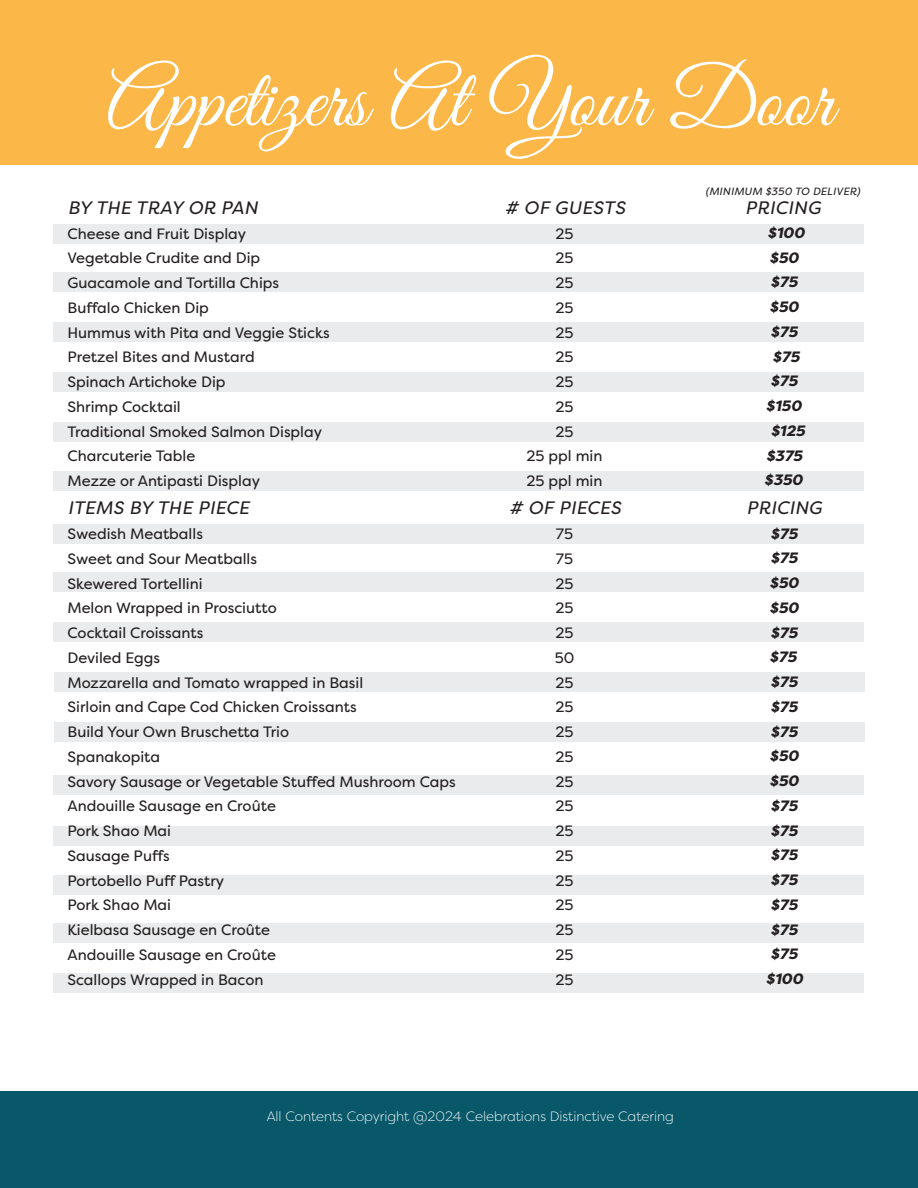
<style>
.page{position:relative;width:918px;height:1188px;background:#fff}
.page>*{position:absolute;margin:0;border:0;box-sizing:border-box;transform-origin:0 0}
.t1{font:84px "Great Vibes";color:#fff}
.t2{font:italic 18px "Filson Pro";letter-spacing:.02em;color:#231f20}
.t3{font:15px "Filson Pro";color:#231f20}
.t4{font:italic 800 15px "Filson Pro";color:#231f20}
.t5{font:300 13.5px "Filson Pro";color:#fff}
.t6{font:italic 10.5px "Filson Pro";letter-spacing:.02em;color:#231f20}
</style>
<div class="page">
<div style="left:1px;top:1091px;width:917px;height:97px;background:#08586a"></div>
<div style="left:1px;top:0;width:917px;height:165px;background:#fbb747"></div>
<div style="left:53px;top:224px;width:810px;height:19px;background:#eaebec"></div>
<div style="left:53px;top:273px;width:810px;height:19px;background:#eaebec"></div>
<div style="left:53px;top:323px;width:810px;height:19px;background:#eaebec"></div>
<div style="left:53px;top:373px;width:810px;height:19px;background:#eaebec"></div>
<div style="left:53px;top:423px;width:810px;height:19px;background:#eaebec"></div>
<div style="left:53px;top:471px;width:810px;height:19px;background:#eaebec"></div>
<div style="left:53px;top:524px;width:810px;height:19px;background:#eaebec"></div>
<div style="left:53px;top:573px;width:810px;height:19px;background:#eaebec"></div>
<div style="left:53px;top:623px;width:810px;height:19px;background:#eaebec"></div>
<div style="left:54px;top:673px;width:810px;height:19px;background:#eaebec"></div>
<div style="left:54px;top:723px;width:810px;height:19px;background:#eaebec"></div>
<div style="left:53px;top:776px;width:810px;height:19px;background:#eaebec"></div>
<div style="left:53px;top:826px;width:810px;height:19px;background:#eaebec"></div>
<div style="left:53px;top:876px;width:810px;height:19px;background:#eaebec"></div>
<div style="left:53px;top:924px;width:810px;height:19px;background:#eaebec"></div>
<div style="left:53px;top:974px;width:810px;height:19px;background:#eaebec"></div>
<h1 class="t1" style="left:107px;top:54px;width:728px">Appetizers At Your Door</h1>
<p class="t2" style="left:68px;top:195px;width:192px">BY THE TRAY OR PAN</p>
<p class="t2" style="left:505px;top:195px;width:122px"># OF GUESTS</p>
<p class="t6" style="left:706px;top:184px;width:156px">(MINIMUM $350 TO DELIVER)</p>
<p class="t2" style="left:745px;top:195px;width:77px">PRICING</p>
<p class="t3" style="left:68px;top:223px;width:180px">Cheese and Fruit Display</p>
<p class="t3" style="left:555px;top:223px;width:20px">25</p>
<p class="t4" style="left:768px;top:223px;width:38px">$100</p>
<p class="t3" style="left:68px;top:248px;width:194px">Vegetable Crudite and Dip</p>
<p class="t3" style="left:555px;top:248px;width:20px">25</p>
<p class="t4" style="left:770px;top:248px;width:31px">$50</p>
<p class="t3" style="left:68px;top:273px;width:213px">Guacamole and Tortilla Chips</p>
<p class="t3" style="left:555px;top:273px;width:20px">25</p>
<p class="t4" style="left:771px;top:273px;width:28px">$75</p>
<p class="t3" style="left:68px;top:297px;width:143px">Buffalo Chicken Dip</p>
<p class="t3" style="left:555px;top:297px;width:20px">25</p>
<p class="t4" style="left:770px;top:298px;width:31px">$50</p>
<p class="t3" style="left:68px;top:322px;width:264px">Hummus with Pita and Veggie Sticks</p>
<p class="t3" style="left:555px;top:322px;width:20px">25</p>
<p class="t4" style="left:771px;top:322px;width:28px">$75</p>
<p class="t3" style="left:68px;top:347px;width:189px">Pretzel Bites and Mustard</p>
<p class="t3" style="left:555px;top:347px;width:20px">25</p>
<p class="t4" style="left:773px;top:347px;width:28px">$75</p>
<p class="t3" style="left:68px;top:372px;width:160px">Spinach Artichoke Dip</p>
<p class="t3" style="left:555px;top:372px;width:20px">25</p>
<p class="t4" style="left:771px;top:372px;width:28px">$75</p>
<p class="t3" style="left:68px;top:396px;width:115px">Shrimp Cocktail</p>
<p class="t3" style="left:555px;top:396px;width:20px">25</p>
<p class="t4" style="left:766px;top:397px;width:37px">$150</p>
<p class="t3" style="left:68px;top:421px;width:256px">Traditional Smoked Salmon Display</p>
<p class="t3" style="left:555px;top:421px;width:20px">25</p>
<p class="t4" style="left:771px;top:421px;width:36px">$125</p>
<p class="t3" style="left:68px;top:446px;width:129px">Charcuterie Table</p>
<p class="t3" style="left:526px;top:446px;width:78px">25 ppl min</p>
<p class="t4" style="left:766px;top:446px;width:38px">$375</p>
<p class="t3" style="left:68px;top:471px;width:194px">Mezze or Antipasti Display</p>
<p class="t3" style="left:526px;top:471px;width:78px">25 ppl min</p>
<p class="t4" style="left:764px;top:471px;width:40px">$350</p>
<p class="t2" style="left:68px;top:496px;width:183px">ITEMS BY THE PIECE</p>
<p class="t2" style="left:509px;top:496px;width:113px"># OF PIECES</p>
<p class="t2" style="left:746px;top:496px;width:77px">PRICING</p>
<p class="t3" style="left:68px;top:524px;width:137px">Swedish Meatballs</p>
<p class="t3" style="left:556px;top:524px;width:19px">75</p>
<p class="t4" style="left:771px;top:524px;width:28px">$75</p>
<p class="t3" style="left:67px;top:548px;width:191px">Sweet and Sour Meatballs</p>
<p class="t3" style="left:556px;top:548px;width:19px">75</p>
<p class="t4" style="left:771px;top:549px;width:28px">$75</p>
<p class="t3" style="left:67px;top:573px;width:137px">Skewered Tortellini</p>
<p class="t3" style="left:555px;top:573px;width:20px">25</p>
<p class="t4" style="left:769px;top:573px;width:31px">$50</p>
<p class="t3" style="left:67px;top:598px;width:211px">Melon Wrapped in Prosciutto</p>
<p class="t3" style="left:555px;top:598px;width:20px">25</p>
<p class="t4" style="left:769px;top:598px;width:31px">$50</p>
<p class="t3" style="left:67px;top:623px;width:137px">Cocktail Croissants</p>
<p class="t3" style="left:555px;top:623px;width:20px">25</p>
<p class="t4" style="left:771px;top:623px;width:28px">$75</p>
<p class="t3" style="left:67px;top:647px;width:94px">Deviled Eggs</p>
<p class="t3" style="left:555px;top:647px;width:21px">50</p>
<p class="t4" style="left:769px;top:648px;width:28px">$75</p>
<p class="t3" style="left:67px;top:672px;width:297px">Mozzarella and Tomato wrapped in Basil</p>
<p class="t3" style="left:555px;top:672px;width:20px">25</p>
<p class="t4" style="left:771px;top:672px;width:28px">$75</p>
<p class="t3" style="left:67px;top:697px;width:291px">Sirloin and Cape Cod Chicken Croissants</p>
<p class="t3" style="left:555px;top:697px;width:20px">25</p>
<p class="t4" style="left:771px;top:697px;width:28px">$75</p>
<p class="t3" style="left:67px;top:722px;width:223px">Build Your Own Bruschetta Trio</p>
<p class="t3" style="left:555px;top:722px;width:20px">25</p>
<p class="t4" style="left:771px;top:722px;width:28px">$75</p>
<p class="t3" style="left:67px;top:746px;width:94px">Spanakopita</p>
<p class="t3" style="left:555px;top:746px;width:20px">25</p>
<p class="t4" style="left:769px;top:747px;width:31px">$50</p>
<p class="t3" style="left:67px;top:771px;width:390px">Savory Sausage or Vegetable Stuffed Mushroom Caps</p>
<p class="t3" style="left:555px;top:771px;width:20px">25</p>
<p class="t4" style="left:769px;top:771px;width:31px">$50</p>
<p class="t3" style="left:67px;top:796px;width:210px">Andouille Sausage en Croûte</p>
<p class="t3" style="left:555px;top:796px;width:20px">25</p>
<p class="t4" style="left:771px;top:796px;width:28px">$75</p>
<p class="t3" style="left:67px;top:821px;width:105px">Pork Shao Mai</p>
<p class="t3" style="left:555px;top:821px;width:20px">25</p>
<p class="t4" style="left:771px;top:821px;width:28px">$75</p>
<p class="t3" style="left:67px;top:845px;width:104px">Sausage Puffs</p>
<p class="t3" style="left:555px;top:845px;width:20px">25</p>
<p class="t4" style="left:771px;top:846px;width:28px">$75</p>
<p class="t3" style="left:67px;top:870px;width:158px">Portobello Puff Pastry</p>
<p class="t3" style="left:555px;top:870px;width:20px">25</p>
<p class="t4" style="left:771px;top:870px;width:28px">$75</p>
<p class="t3" style="left:67px;top:895px;width:105px">Pork Shao Mai</p>
<p class="t3" style="left:555px;top:895px;width:20px">25</p>
<p class="t4" style="left:771px;top:895px;width:28px">$75</p>
<p class="t3" style="left:67px;top:920px;width:204px">Kielbasa Sausage en Croûte</p>
<p class="t3" style="left:555px;top:920px;width:20px">25</p>
<p class="t4" style="left:771px;top:920px;width:28px">$75</p>
<p class="t3" style="left:67px;top:944px;width:210px">Andouille Sausage en Croûte</p>
<p class="t3" style="left:555px;top:944px;width:20px">25</p>
<p class="t4" style="left:771px;top:945px;width:28px">$75</p>
<p class="t3" style="left:67px;top:969px;width:198px">Scallops Wrapped in Bacon</p>
<p class="t3" style="left:555px;top:969px;width:20px">25</p>
<p class="t4" style="left:766px;top:969px;width:38px">$100</p>
<p class="t5" style="left:267px;top:1108px;width:409px">All Contents Copyright @2024 Celebrations Distinctive Catering</p>
</div>
